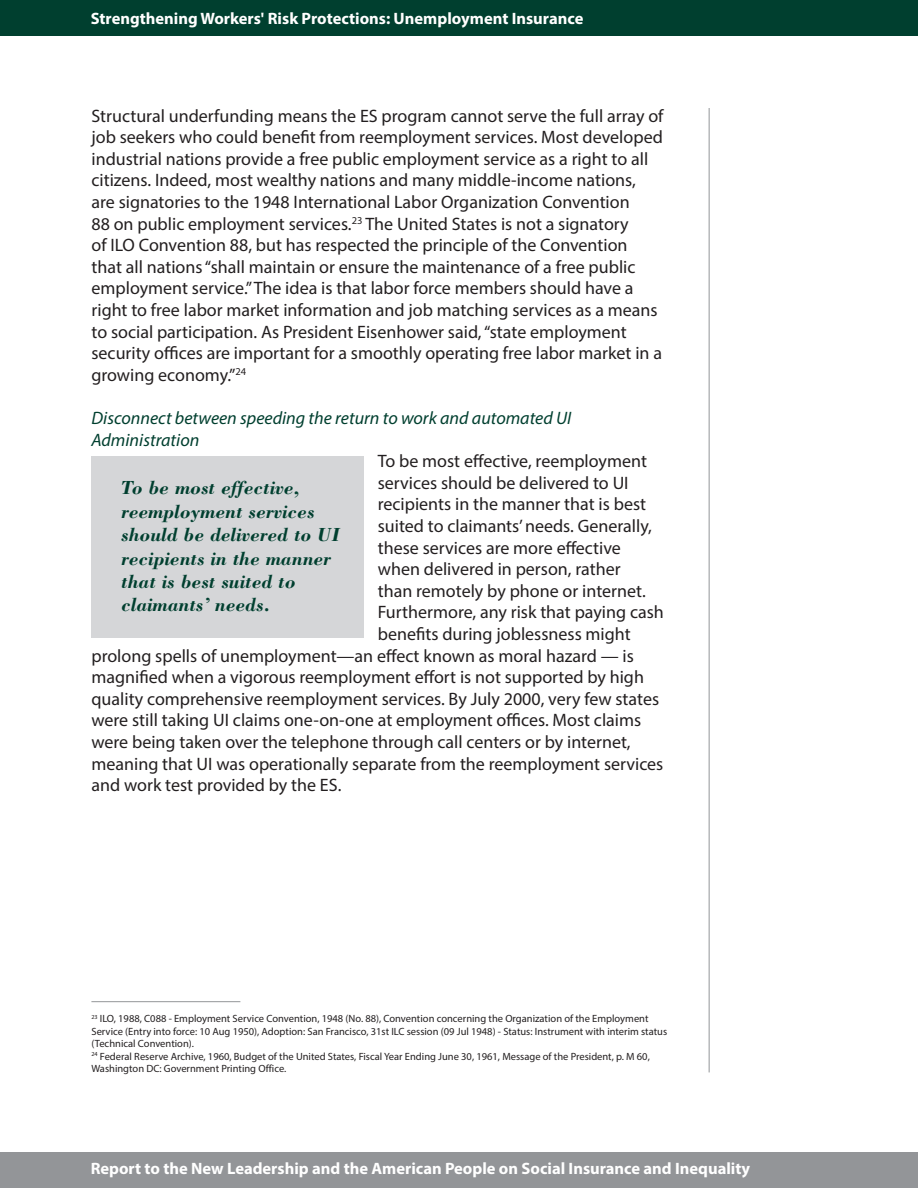
<style>
.page{position:relative;width:918px;height:1188px;background:#fff}
.page>*{position:absolute;margin:0;border:0;box-sizing:border-box;transform-origin:0 0}
.t1{font:italic 700 19.5px/23.4px "Bodoni Std";color:#003f2f}
.Body{font:18px/21.6px "Myriad Pro";color:#231f20}
.Green_Italic{font:italic 18px/21.6px "Myriad Pro";color:#003f2f}
.t2{font:700 16.5px "Myriad Pro";color:#fff}
.Footnote{font:10.5px/12.6px "Myriad Pro";color:#231f20}
</style>
<div class="page">
<div style="left:0;top:0;width:918px;height:36px;background:#003f2f"></div>
<hr style="left:709px;top:108px;width:1px;height:964px;background:#939598">
<div style="left:0;top:1153px;width:918px;height:35px;background:#939598"></div>
<hr style="left:91px;top:1001px;width:149px;height:1px;background:#939598">
<div style="left:91px;top:456px;width:273px;height:182px;background:#d5d6d8"></div>
<p class="t2" style="left:91px;top:7px;width:494px">Strengthening Workers' Risk Protections: Unemployment Insurance</p>
<p class="Body" style="left:92px;top:104px;width:574px">Structural underfunding means the ES program cannot serve the full array of job seekers who could benefit from reemployment services. Most developed industrial nations provide a free public employment service as a right to all citizens. Indeed, most wealthy nations and many middle-income nations, are signatories to the 1948 International Labor Organization Convention<br>88 on public employment services.<sup>23</sup> The United States is not a signatory<br>of ILO Convention 88, but has respected the principle of the Convention<br>that all nations “shall maintain or ensure the maintenance of a free public employment service.” The idea is that labor force members should have a right to free labor market information and job matching services as a means to social participation. As President Eisenhower said, “state employment security offices are important for a smoothly operating free labor market in a growing economy.”<sup>24</sup></p>
<p class="Green_Italic" style="left:92px;top:407px;width:482px">Disconnect between speeding the return to work and automated UI<br>Administration</p>
<p class="Body" style="left:378px;top:450px;width:271px">To be most effective, reemployment</p>
<p class="Body" style="left:378px;top:472px;width:252px">services should be delivered to UI</p>
<p class="Body" style="left:378px;top:493px;width:270px">recipients in the manner that is best</p>
<p class="Body" style="left:378px;top:515px;width:276px">suited to claimants’ needs. Generally,</p>
<p class="Body" style="left:378px;top:536px;width:245px">these services are more effective</p>
<p class="Body" style="left:378px;top:558px;width:244px">when delivered in person, rather</p>
<p class="Body" style="left:378px;top:580px;width:269px">than remotely by phone or internet.</p>
<p class="Body" style="left:378px;top:601px;width:288px">Furthermore, any risk that paying cash</p>
<p class="Body" style="left:378px;top:623px;width:254px">benefits during joblessness might</p>
<p class="Body" style="left:92px;top:644px;width:544px">prolong spells of unemployment—an effect known as moral hazard — is</p>
<p class="Body" style="left:92px;top:666px;width:554px">magnified when a vigorous reemployment effort is not supported by high</p>
<p class="Body" style="left:92px;top:688px;width:569px">quality comprehensive reemployment services. By July 2000, very few states</p>
<p class="Body" style="left:92px;top:709px;width:551px">were still taking UI claims one-on-one at employment offices. Most claims</p>
<p class="Body" style="left:92px;top:731px;width:541px">were being taken over the telephone through call centers or by internet,</p>
<p class="Body" style="left:92px;top:752px;width:573px">meaning that UI was operationally separate from the reemployment services</p>
<p class="Body" style="left:92px;top:774px;width:251px">and work test provided by the ES.</p>
<p class="t1" style="left:121px;top:476px;width:220px">To be most effective, reemployment services should be delivered to UI recipients in the manner that is best suited to claimants’ needs.</p>
<p class="Footnote" style="left:91px;top:1012px;width:577px"><sup>23</sup> ILO, 1988, C088 - Employment Service Convention, 1948 (No. 88), Convention concerning the Organization of the Employment<br>Service (Entry into force: 10 Aug 1950), Adoption: San Francisco, 31st ILC session (09 Jul 1948) - Status: Instrument with interim status (Technical Convention).</p>
<p class="Footnote" style="left:91px;top:1050px;width:560px"><sup>24</sup> Federal Reserve Archive, 1960, Budget of the United States, Fiscal Year Ending June 30, 1961, Message of the President, p. M 60,<br>Washington DC: Government Printing Office.</p>
<p class="t2" style="left:91px;top:1158px;width:700px">145 | Report to the New Leadership and th American People on Social Insur ce and Inequality</p>
<p class="t2" style="left:91px;top:1158px;width:661px">Report to the New Leadership and the American People on Social Insurance and Inequality</p>
</div>
